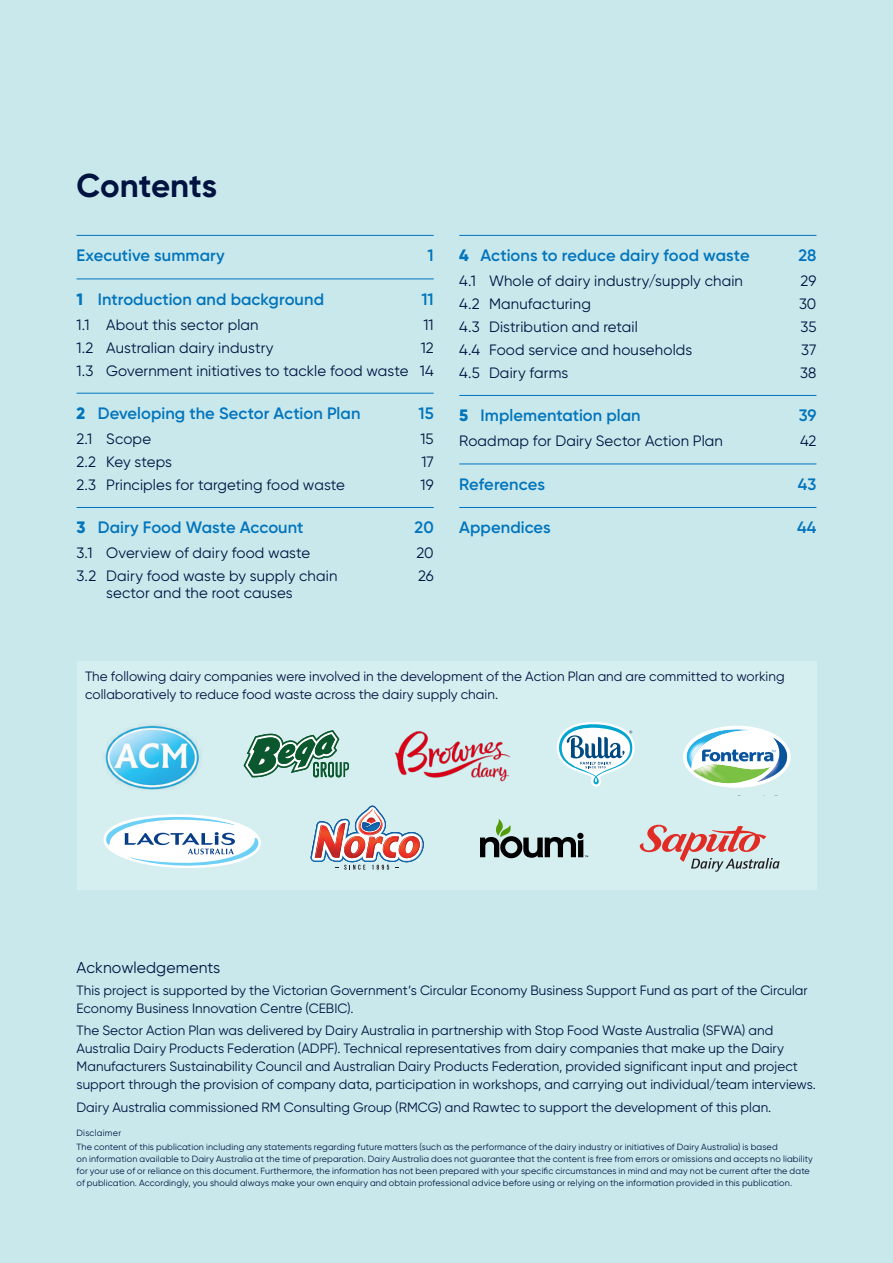
<style>
.page{position:relative;width:893px;height:1263px;background:#c8e8ec}
.page>*{position:absolute;margin:0;border:0;box-sizing:border-box;transform-origin:0 0}
.Section_heading_02{font:700 33px "Gilroy";letter-spacing:-.005em;color:#001340}
.t1{font:600 16.5px "Gilroy";letter-spacing:.005em;color:#0174bc}
.t2{font:800 16.5px "Gilroy";color:#0174bc}
.Subhead_03{font:15.75px "Gilroy";letter-spacing:.005em;color:#001340}
.t3{font:15px "Gilroy";letter-spacing:.01em;color:#001340}
.Body_copy{font:13.5px/18px "Gilroy";letter-spacing:.005em;color:#001340}
.Disclaimer{font:9px/12px "Gilroy";letter-spacing:.015em;color:#001340}
</style>
<div class="page">
<hr style="left:77px;top:235px;width:357px;height:1px;background:#0174bc">
<hr style="left:77px;top:279px;width:357px;height:1px;background:#0174bc">
<hr style="left:77px;top:393px;width:357px;height:1px;background:#0174bc">
<hr style="left:77px;top:507px;width:357px;height:1px;background:#0174bc">
<hr style="left:459px;top:235px;width:357px;height:1px;background:#0174bc">
<hr style="left:459px;top:395px;width:357px;height:1px;background:#0174bc">
<hr style="left:459px;top:464px;width:357px;height:1px;background:#0174bc">
<hr style="left:459px;top:507px;width:357px;height:1px;background:#0174bc">
<div style="left:77px;top:661px;width:739px;height:229px;background:#d5eef0"></div>
<svg style="left:640px;top:825px;width:140px;height:47px"></svg>
<svg style="left:683px;top:726px;width:108px;height:62px"></svg>
<svg style="left:103px;top:814px;width:158px;height:54px"></svg>
<img style="left:310px;top:806px;width:114px;height:64px">
<svg style="left:480px;top:819px;width:108px;height:39px"></svg>
<img style="left:105px;top:725px;width:95px;height:65px">
<img style="left:394px;top:731px;width:116px;height:51px">
<svg style="left:557px;top:722px;width:78px;height:65px"></svg>
<svg style="left:244px;top:730px;width:105px;height:47px"></svg>
<p class="Section_heading_02" style="left:77px;top:164px;width:142px">Contents</p>
<p class="t1" style="left:77px;top:245px;width:150px">Executive summary</p>
<p class="t1" style="left:428px;top:245px;width:8px">1</p>
<p class="t2" style="left:77px;top:289px;width:8px">1</p>
<p class="t1" style="left:98px;top:289px;width:228px">Introduction and background</p>
<p class="t1" style="left:422px;top:289px;width:14px">11</p>
<p class="t3" style="left:77px;top:315px;width:184px">1.1 About this sector plan</p>
<p class="t3" style="left:424px;top:315px;width:12px">11</p>
<p class="t3" style="left:77px;top:338px;width:199px">1.2 Australian dairy industry</p>
<p class="t3" style="left:421px;top:338px;width:14px">12</p>
<p class="t3" style="left:77px;top:361px;width:359px">1.3 Government initiatives to tackle food waste 14</p>
<p class="t2" style="left:77px;top:403px;width:10px">2</p>
<p class="t1" style="left:98px;top:403px;width:264px">Developing the Sector Action Plan</p>
<p class="t1" style="left:418px;top:403px;width:17px">15</p>
<p class="t3" style="left:77px;top:430px;width:76px">2.1 Scope</p>
<p class="t3" style="left:420px;top:430px;width:15px">15</p>
<p class="t3" style="left:77px;top:453px;width:97px">2.2 Key steps</p>
<p class="t3" style="left:421px;top:453px;width:14px">17</p>
<p class="t3" style="left:77px;top:475px;width:270px">2.3 Principles for targeting food waste</p>
<p class="t3" style="left:421px;top:475px;width:15px">19</p>
<p class="t2" style="left:77px;top:517px;width:11px">3</p>
<p class="t1" style="left:98px;top:517px;width:207px">Dairy Food Waste Account</p>
<p class="t1" style="left:415px;top:517px;width:21px">20</p>
<p class="t3" style="left:77px;top:544px;width:235px">3.1 Overview of dairy food waste</p>
<p class="t3" style="left:417px;top:544px;width:19px">20</p>
<p class="t3" style="left:77px;top:567px;width:262px">3.2 Dairy food waste by supply chain</p>
<p class="t3" style="left:418px;top:567px;width:17px">26</p>
<p class="t3" style="left:106px;top:583px;width:188px">sector and the root causes</p>
<p class="t2" style="left:459px;top:245px;width:11px">4</p>
<p class="t1" style="left:480px;top:245px;width:271px">Actions to reduce dairy food waste</p>
<p class="t1" style="left:798px;top:245px;width:20px">28</p>
<p class="t3" style="left:459px;top:272px;width:285px">4.1 Whole of dairy industry/supply chain</p>
<p class="t3" style="left:800px;top:272px;width:17px">29</p>
<p class="t3" style="left:459px;top:295px;width:133px">4.2 Manufacturing</p>
<p class="t3" style="left:799px;top:295px;width:19px">30</p>
<p class="t3" style="left:459px;top:318px;width:180px">4.3 Distribution and retail</p>
<p class="t3" style="left:800px;top:318px;width:18px">35</p>
<p class="t3" style="left:459px;top:340px;width:235px">4.4 Food service and households</p>
<p class="t3" style="left:801px;top:340px;width:17px">37</p>
<p class="t3" style="left:459px;top:363px;width:111px">4.5 Dairy farms</p>
<p class="t3" style="left:800px;top:363px;width:18px">38</p>
<p class="t2" style="left:459px;top:405px;width:11px">5</p>
<p class="t1" style="left:480px;top:405px;width:162px">Implementation plan</p>
<p class="t1" style="left:799px;top:405px;width:19px">39</p>
<p class="t3" style="left:459px;top:432px;width:265px">Roadmap for Dairy Sector Action Plan</p>
<p class="t3" style="left:800px;top:432px;width:18px">42</p>
<p class="t1" style="left:459px;top:474px;width:87px">References</p>
<p class="t1" style="left:798px;top:474px;width:20px">43</p>
<p class="t1" style="left:459px;top:517px;width:93px">Appendices</p>
<p class="t1" style="left:797px;top:517px;width:21px">44</p>
<p class="Body_copy" style="left:85px;top:667px;width:701px">The following dairy companies were involved in the development of the Action Plan and are committed to working collaboratively to reduce food waste across the dairy supply chain.</p>
<p class="Subhead_03" style="left:77px;top:958px;width:145px">Acknowledgements</p>
<p class="Body_copy" style="left:77px;top:981px;width:733px">This project is supported by the Victorian Government’s Circular Economy Business Support Fund as part of the Circular<br>Economy Business Innovation Centre (CEBIC).</p>
<p class="Body_copy" style="left:77px;top:1021px;width:741px">The Sector Action Plan was delivered by Dairy Australia in partnership with Stop Food Waste Australia (SFWA) and Australia Dairy Products Federation (ADPF). Technical representatives from dairy companies that make up the Dairy Manufacturers Sustainability Council and Australian Dairy Products Federation, provided significant input and project support through the provision of company data, participation in workshops, and carrying out individual/team interviews.</p>
<p class="Body_copy" style="left:77px;top:1098px;width:696px">Dairy Australia commissioned RM Consulting Group (RMCG) and Rawtec to support the development of this plan.</p>
<p class="Disclaimer" style="left:77px;top:1127px;width:46px">Disclaimer</p>
<p class="Disclaimer" style="left:77px;top:1141px;width:738px">The content of this publication including any statements regarding future matters (such as the performance of the dairy industry or initiatives of Dairy Australia) is based<br>on information available to Dairy Australia at the time of preparation. Dairy Australia does not guarantee that the content is free from errors or omissions and accepts no liability for your use of or reliance on this document. Furthermore, the information has not been prepared with your specific circumstances in mind and may not be current after the date of publication. Accordingly, you should always make your own enquiry and obtain professional advice before using or relying on the information provided in this publication.</p>
</div>
